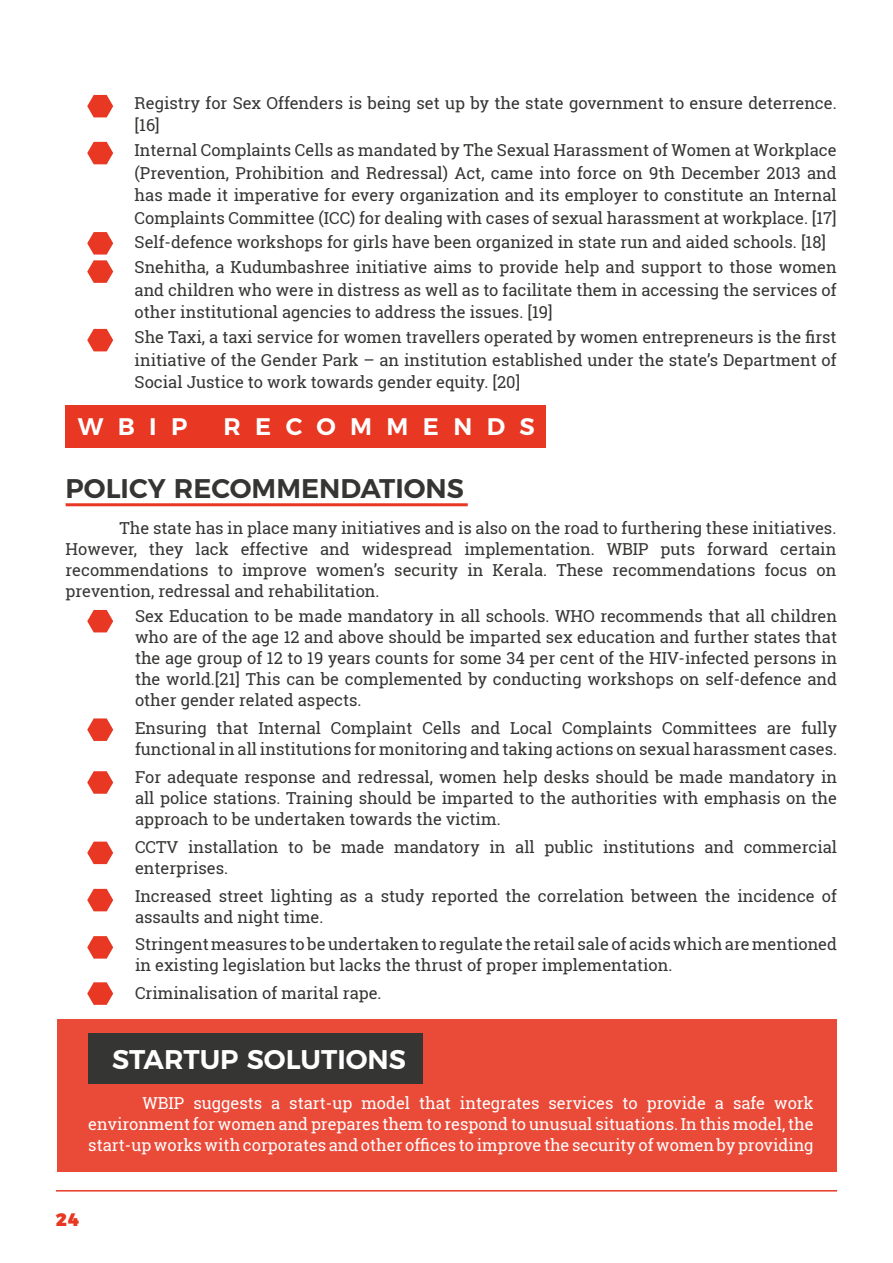
<style>
.page{position:relative;width:893px;height:1263px;background:#fff}
.page>*{position:absolute;margin:0;border:0;box-sizing:border-box;transform-origin:0 0}
.t1{font:600 27px "Montserrat";color:#353534}
.t2{font:600 27px "Montserrat";color:#fff}
.t3{font:600 24px "Montserrat";letter-spacing:.6em;color:#fff}
.t4{font:900 18px "Montserrat";color:#e83723}
.t5{font:16.5px/21px "Roboto Slab";color:#353534}
.t6{font:16.5px/21px "Roboto Slab";color:#fff;text-align:justify}
</style>
<div class="page">
<hr style="left:56px;top:1190px;width:781px;height:1px;background:#e83723">
<div style="left:57px;top:1019px;width:780px;height:153px;background:#ea4b39"></div>
<div style="left:88px;top:1033px;width:335px;height:50px;background:#353534"></div>
<div style="left:66px;top:405px;width:480px;height:42px;background:#e83723"></div>
<hr style="left:66px;top:503px;width:402px;height:3px;background:#e83723">
<svg style="left:87px;top:610px;width:26px;height:22px"></svg>
<svg style="left:87px;top:718px;width:26px;height:23px"></svg>
<svg style="left:87px;top:771px;width:26px;height:23px"></svg>
<svg style="left:87px;top:842px;width:26px;height:22px"></svg>
<svg style="left:87px;top:95px;width:26px;height:22px"></svg>
<svg style="left:87px;top:142px;width:26px;height:22px"></svg>
<svg style="left:87px;top:232px;width:26px;height:51px"></svg>
<svg style="left:87px;top:329px;width:26px;height:22px"></svg>
<svg style="left:87px;top:889px;width:26px;height:22px"></svg>
<svg style="left:87px;top:936px;width:26px;height:23px"></svg>
<svg style="left:87px;top:982px;width:26px;height:23px"></svg>
<p class="t5" style="left:135px;top:91px;width:704px;line-height:22.5px">Registry for Sex Offenders is being set up by the state government to ensure deterrence. [16]</p>
<p class="t5" style="left:135px;top:138px;width:704px;line-height:22.5px;text-align:justify">Internal Complaints Cells as mandated by The Sexual Harassment of Women at Workplace (Prevention, Prohibition and Redressal) Act, came into force on 9th December 2013 and has made it imperative for every organization and its employer to constitute an Internal Complaints Committee (ICC) for dealing with cases of sexual harassment at workplace. [17]</p>
<p class="t5" style="left:135px;top:230px;width:704px;line-height:24.9px">Self-defence workshops for girls have been organized in state run and aided schools. [18]<br>Snehitha, a Kudumbashree initiative aims to provide help and support to those women</p>
<p class="t5" style="left:135px;top:278px;width:703px;line-height:22.5px">and children who were in distress as well as to facilitate them in accessing the services of other institutional agencies to address the issues. [19]</p>
<p class="t5" style="left:135px;top:326px;width:703px;line-height:22.5px;text-align:justify">She Taxi, a taxi service for women travellers operated by women entrepreneurs is the first initiative of the Gender Park – an institution established under the state’s Department of Social Justice to work towards gender equity. [20]</p>
<h2 class="t3" style="left:78px;top:407px;width:111px">WBIP</h2>
<h2 class="t3" style="left:223px;top:407px;width:313px">RECOMMENDS</h2>
<h1 class="t1" style="left:66px;top:466px;width:400px">POLICY RECOMMENDATIONS</h1>
<p class="t5" style="left:66px;top:517px;width:772px;text-align:justify;text-indent:54px">The state has in place many initiatives and is also on the road to furthering these initiatives.<br>However, they lack effective and widespread implementation. WBIP puts forward certain recommendations to improve women’s security in Kerala. These recommendations focus on prevention, redressal and rehabilitation.</p>
<p class="t5" style="left:135px;top:605px;width:704px;text-align:justify">Sex Education to be made mandatory in all schools. WHO recommends that all children who are of the age 12 and above should be imparted sex education and further states that the age group of 12 to 19 years counts for some 34 per cent of the HIV-infected persons in the world.[21] This can be complemented by conducting workshops on self-defence and other gender related aspects.</p>
<p class="t5" style="left:135px;top:717px;width:704px">Ensuring that Internal Complaint Cells and Local Complaints Committees are fully functional in all institutions for monitoring and taking actions on sexual harassment cases.</p>
<p class="t5" style="left:135px;top:766px;width:704px;text-align:justify">For adequate response and redressal, women help desks should be made mandatory in all police stations. Training should be imparted to the authorities with emphasis on the approach to be undertaken towards the victim.</p>
<p class="t5" style="left:135px;top:836px;width:704px">CCTV installation to be made mandatory in all public institutions and commercial enterprises.</p>
<p class="t5" style="left:135px;top:884px;width:703px">Increased street lighting as a study reported the correlation between the incidence of assaults and night time.</p>
<p class="t5" style="left:135px;top:933px;width:704px">Stringent measures to be undertaken to regulate the retail sale of acids which are mentioned in existing legislation but lacks the thrust of proper implementation.</p>
<p class="t5" style="left:135px;top:982px;width:248px">Criminalisation of marital rape.</p>
<h1 class="t2" style="left:112px;top:1037px;width:295px">STARTUP SOLUTIONS</h1>
<p class="t6" style="left:88px;top:1091px;width:727px;text-indent:54px">WBIP suggests a start-up model that integrates services to provide a safe work environment for women and prepares them to respond to unusual situations. In this model, the start-up works with corporates and other offices to improve the security of women by providing</p>
<p class="t4" style="left:56px;top:1204px;width:25px">24</p>
</div>
